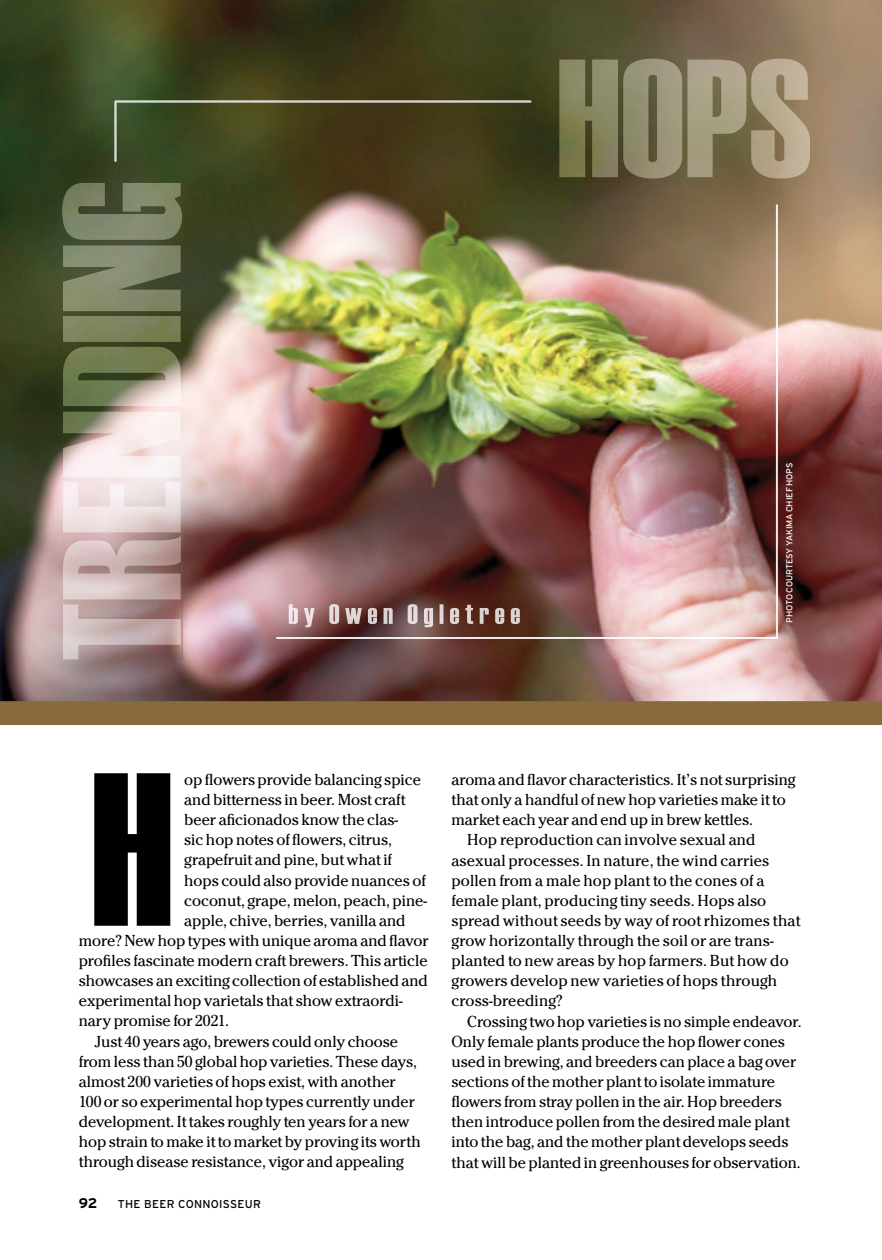
<style>
.page{position:relative;width:882px;height:1260px;background:#fff}
.page>*{position:absolute;margin:0;border:0;box-sizing:border-box;transform-origin:0 0}
.t1{font:217.88px "Haettenschweiler";color:#000}
.t2{font:16.62px "Cheltenham EF";color:#000}
.t3{font:700 14px "Interstate";color:#000}
.t4{font:11.38px "Interstate";letter-spacing:.025em;color:#000}
.t5{font:8.75px "Interstate";letter-spacing:-.005em;color:#fff}
</style>
<div class="page">
<div style="left:0;top:696px;width:882px;height:28px;background:#876b3c"></div>
<img style="left:0;top:0;width:882px;height:701px">
<img style="left:62px;top:183px;width:120px;height:476px">
<img style="left:560px;top:59px;width:250px;height:120px">
<img style="left:289px;top:604px;width:231px;height:23px">
<img style="left:115px;top:101px;width:416px;height:61px">
<img style="left:715px;top:205px;width:63px;height:434px">
<img style="left:276px;top:637px;width:440px;height:2px">
<p class="t5" style="left:785px;top:623px;width:162px;rotate:-90deg">PHOTO COURTESY YAKIMA CHIEF HOPS</p>
<h1 class="t1" style="left:91px;top:725px;width:84px">H</h1>
<p class="t2" style="left:184px;top:770px;width:238px">op flowers provide balancing spice</p>
<p class="t2" style="left:184px;top:790px;width:223px">and bitterness in beer. Most craft</p>
<p class="t2" style="left:184px;top:810px;width:215px">beer aficionados know the clas-</p>
<p class="t2" style="left:184px;top:830px;width:209px">sic hop notes of flowers, citrus,</p>
<p class="t2" style="left:184px;top:850px;width:209px">grapefruit and pine, but what if</p>
<p class="t2" style="left:184px;top:871px;width:243px">hops could also provide nuances of</p>
<p class="t2" style="left:184px;top:891px;width:244px">coconut, grape, melon, peach, pine-</p>
<p class="t2" style="left:184px;top:911px;width:223px">apple, chive, berries, vanilla and</p>
<p class="t2" style="left:79px;top:931px;width:352px">more? New hop types with unique aroma and flavor</p>
<p class="t2" style="left:79px;top:951px;width:350px">profiles fascinate modern craft brewers. This article</p>
<p class="t2" style="left:79px;top:971px;width:351px">showcases an exciting collection of established and</p>
<p class="t2" style="left:79px;top:991px;width:325px">experimental hop varietals that show extraordi-</p>
<p class="t2" style="left:79px;top:1012px;width:152px">nary promise for 2021.</p>
<p class="t2" style="left:94px;top:1032px;width:305px">Just 40 years ago, brewers could only choose</p>
<p class="t2" style="left:79px;top:1052px;width:340px">from less than 50 global hop varieties. These days,</p>
<p class="t2" style="left:79px;top:1072px;width:319px">almost 200 varieties of hops exist, with another</p>
<p class="t2" style="left:79px;top:1092px;width:338px">100 or so experimental hop types currently under</p>
<p class="t2" style="left:79px;top:1112px;width:333px">development. It takes roughly ten years for a new</p>
<p class="t2" style="left:79px;top:1132px;width:344px">hop strain to make it to market by proving its worth</p>
<p class="t2" style="left:79px;top:1152px;width:326px">through disease resistance, vigor and appealing</p>
<p class="t3" style="left:79px;top:1196px;width:20px">92</p>
<p class="t4" style="left:118px;top:1198px;width:145px">THE BEER CONNOISSEUR</p>
<p class="t2" style="left:451px;top:770px;width:345px">aroma and flavor characteristics. It’s not surprising</p>
<p class="t2" style="left:451px;top:790px;width:336px">that only a handful of new hop varieties make it to</p>
<p class="t2" style="left:451px;top:810px;width:303px">market each year and end up in brew kettles.</p>
<p class="t2" style="left:467px;top:830px;width:290px">Hop reproduction can involve sexual and</p>
<p class="t2" style="left:451px;top:851px;width:319px">asexual processes. In nature, the wind carries</p>
<p class="t2" style="left:451px;top:871px;width:314px">pollen from a male hop plant to the cones of a</p>
<p class="t2" style="left:451px;top:891px;width:316px">female plant, producing tiny seeds. Hops also</p>
<p class="t2" style="left:451px;top:911px;width:350px">spread without seeds by way of root rhizomes that</p>
<p class="t2" style="left:451px;top:931px;width:324px">grow horizontally through the soil or are trans-</p>
<p class="t2" style="left:451px;top:951px;width:339px">planted to new areas by hop farmers. But how do</p>
<p class="t2" style="left:451px;top:971px;width:327px">growers develop new varieties of hops through</p>
<p class="t2" style="left:451px;top:992px;width:113px">cross-breeding?</p>
<p class="t2" style="left:467px;top:1012px;width:336px">Crossing two hop varieties is no simple endeavor.</p>
<p class="t2" style="left:451px;top:1032px;width:335px">Only female plants produce the hop flower cones</p>
<p class="t2" style="left:451px;top:1052px;width:346px">used in brewing, and breeders can place a bag over</p>
<p class="t2" style="left:451px;top:1072px;width:325px">sections of the mother plant to isolate immature</p>
<p class="t2" style="left:451px;top:1092px;width:332px">flowers from stray pollen in the air. Hop breeders</p>
<p class="t2" style="left:451px;top:1112px;width:340px">then introduce pollen from the desired male plant</p>
<p class="t2" style="left:451px;top:1132px;width:339px">into the bag, and the mother plant develops seeds</p>
<p class="t2" style="left:451px;top:1153px;width:351px">that will be planted in greenhouses for observation.</p>
</div>
